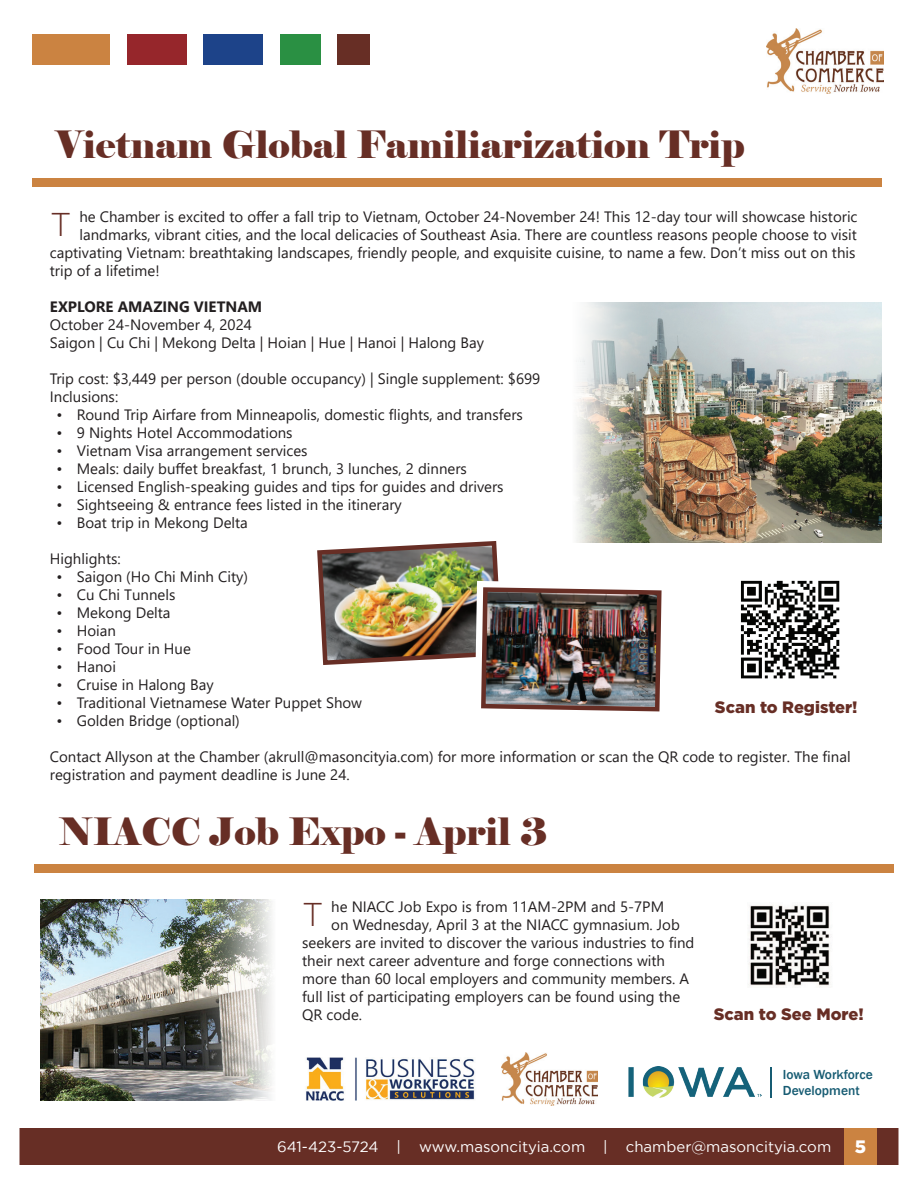
<style>
.page{position:relative;width:918px;height:1188px;background:#fff}
.page>*{position:absolute;margin:0;border:0;box-sizing:border-box;transform-origin:0 0}
.t1{font:37.5px "Elephant";color:#672e25}
.t2{font:300 33px "Gotham";color:#672e25}
.t3{font:900 18px "Gotham";color:#fff}
.t4{font:900 16.5px "Gotham";color:#672e25}
.t5{font:15px/18px "Segoe UI";color:#231f20}
.t6{font:15px "Gotham";color:#fff}
.t7{font:700 15px "Segoe UI";color:#231f20}
.t8{font:500 13.5px/16.2px "Franklin Gothic";color:#175c73}
</style>
<div class="page">
<div style="left:33px;top:34px;width:77px;height:30px;background:#cb8341"></div>
<div style="left:204px;top:34px;width:59px;height:30px;background:#1d4389"></div>
<div style="left:127px;top:34px;width:59px;height:30px;background:#96262b"></div>
<div style="left:280px;top:34px;width:41px;height:30px;background:#2a9043"></div>
<div style="left:338px;top:34px;width:32px;height:30px;background:#672e25"></div>
<div style="left:0;top:1128px;width:918px;height:36px;background:#672e25"></div>
<div style="left:844px;top:1128px;width:33px;height:36px;background:#cb8341"></div>
<img style="left:767px;top:29px;width:116px;height:64px">
<div style="left:33px;top:178px;width:849px;height:9px;background:#cb8341"></div>
<img style="left:739px;top:302px;width:143px;height:240px">
<img style="left:576px;top:302px;width:163px;height:241px">
<img style="left:317px;top:539px;width:347px;height:173px">
<img style="left:740px;top:580px;width:100px;height:99px">
<img style="left:40px;top:900px;width:69px;height:201px">
<img style="left:109px;top:899px;width:163px;height:202px">
<div style="left:34px;top:864px;width:859px;height:9px;background:#cb8341"></div>
<img style="left:748px;top:904px;width:83px;height:83px">
<img style="left:306px;top:1057px;width:169px;height:44px">
<img style="left:628px;top:1066px;width:133px;height:32px">
<hr style="left:770px;top:1067px;width:2px;height:30px;background:#175c73">
<img style="left:502px;top:1052px;width:96px;height:54px">
<h1 class="t1" style="left:55px;top:122px;width:691px">Vietnam Global Familiarization Trip</h1>
<p class="t5" style="left:79px;top:206px;width:780px">he Chamber is excited to offer a fall trip to Vietnam, October 24-November 24! This 12-day tour will showcase historic</p>
<p class="t5" style="left:79px;top:224px;width:779px">landmarks, vibrant cities, and the local delicacies of Southeast Asia. There are countless reasons people choose to visit</p>
<p class="t5" style="left:50px;top:242px;width:807px">captivating Vietnam: breathtaking landscapes, friendly people, and exquisite cuisine, to name a few. Don’t miss out on this</p>
<p class="t5" style="left:50px;top:260px;width:111px">trip of a lifetime!</p>
<p class="t7" style="left:50px;top:292px;width:214px">EXPLORE AMAZING VIETNAM</p>
<p class="t5" style="left:50px;top:314px;width:436px">October 24-November 4, 2024<br>Saigon | Cu Chi | Mekong Delta | Hoian | Hue | Hanoi | Halong Bay</p>
<p class="t5" style="left:50px;top:368px;width:492px">Trip cost: $3,449 per person (double occupancy) | Single supplement: $699<br>Inclusions:</p>
<p class="t5" style="left:57px;top:404px;width:468px">• Round Trip Airfare from Minneapolis, domestic flights, and transfers</p>
<p class="t5" style="left:57px;top:422px;width:238px">• 9 Nights Hotel Accommodations</p>
<p class="t5" style="left:57px;top:440px;width:253px">• Vietnam Visa arrangement services</p>
<p class="t5" style="left:57px;top:458px;width:412px">• Meals: daily buffet breakfast, 1 brunch, 3 lunches, 2 dinners</p>
<p class="t5" style="left:57px;top:476px;width:449px">• Licensed English-speaking guides and tips for guides and drivers</p>
<p class="t5" style="left:57px;top:494px;width:347px">• Sightseeing &amp; entrance fees listed in the itinerary</p>
<p class="t5" style="left:57px;top:512px;width:193px">• Boat trip in Mekong Delta</p>
<p class="t5" style="left:50px;top:548px;width:72px">Highlights:</p>
<p class="t5" style="left:57px;top:566px;width:193px">• Saigon (Ho Chi Minh City)</p>
<p class="t5" style="left:57px;top:584px;width:120px">• Cu Chi Tunnels</p>
<p class="t5" style="left:57px;top:602px;width:115px">• Mekong Delta</p>
<p class="t5" style="left:57px;top:620px;width:61px">• Hoian</p>
<p class="t5" style="left:57px;top:638px;width:136px">• Food Tour in Hue</p>
<p class="t5" style="left:57px;top:656px;width:61px">• Hanoi</p>
<p class="t5" style="left:57px;top:674px;width:159px">• Cruise in Halong Bay</p>
<p class="t5" style="left:57px;top:692px;width:307px">• Traditional Vietnamese Water Puppet Show</p>
<p class="t5" style="left:57px;top:710px;width:185px">• Golden Bridge (optional)</p>
<p class="t5" style="left:50px;top:746px;width:802px">Contact Allyson at the Chamber (akrull@masoncityia.com) for more information or scan the QR code to register. The final registration and payment deadline is June 24.</p>
<h2 class="t2" style="left:50px;top:207px;width:23px">T</h2>
<p class="t4" style="left:715px;top:697px;width:144px">Scan to Register!</p>
<h1 class="t1" style="left:59px;top:808px;width:490px">NIACC Job Expo - April 3</h1>
<p class="t5" style="left:331px;top:897px;width:334px">he NIACC Job Expo is from 11AM-2PM and 5-7PM</p>
<p class="t5" style="left:331px;top:915px;width:350px">on Wednesday, April 3 at the NIACC gymnasium. Job</p>
<p class="t5" style="left:302px;top:933px;width:394px">seekers are invited to discover the various industries to find</p>
<p class="t5" style="left:302px;top:951px;width:364px">their next career adventure and forge connections with</p>
<p class="t5" style="left:302px;top:969px;width:389px">more than 60 local employers and community members. A</p>
<p class="t5" style="left:302px;top:987px;width:379px">full list of participating employers can be found using the</p>
<p class="t5" style="left:302px;top:1005px;width:62px">QR code.</p>
<h2 class="t2" style="left:302px;top:897px;width:23px">T</h2>
<p class="t4" style="left:714px;top:1005px;width:151px">Scan to See More!</p>
<p class="t8" style="left:783px;top:1066px;width:91px">Iowa Workforce<br>Development</p>
<p class="t6" style="left:277px;top:1138px;width:556px">641-423-5724 | www.masoncityia.com | chamber@masoncityia.com</p>
<p class="t3" style="left:855px;top:1136px;width:13px">5</p>
</div>
